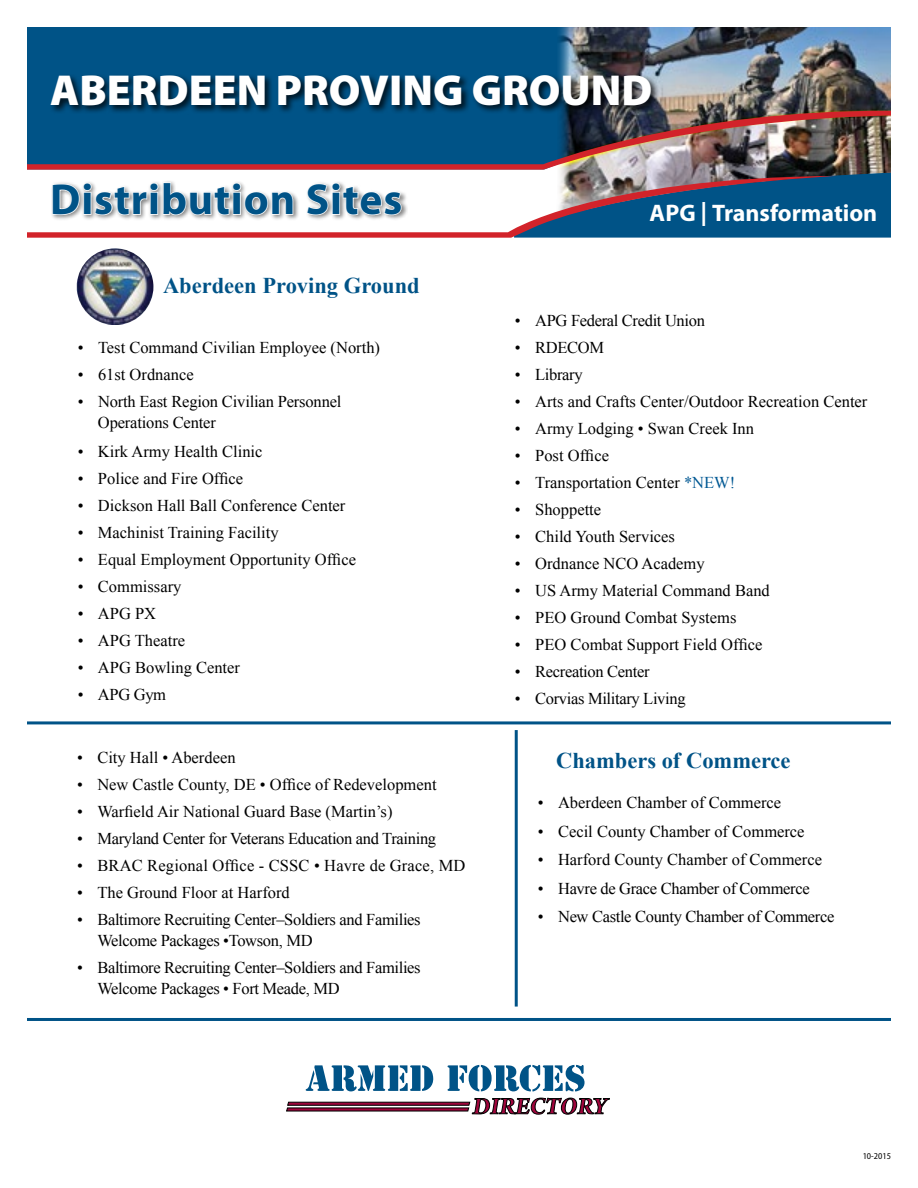
<style>
.page{position:relative;width:918px;height:1188px;background:#fff}
.page>*{position:absolute;margin:0;border:0;box-sizing:border-box;transform-origin:0 0}
.t1{font:900 43.5px "Myriad Pro";color:#fff}
.t2{font:700 43.5px "Myriad Pro";letter-spacing:.02em;color:#005387}
.t3{font:700 24px "Myriad Pro";color:#fff}
.t4{font:700 22.5px "Times New Roman";color:#005387}
.t5{font:16.5px/21px "Times New Roman";color:#000}
.t6{font:16.5px/21px "Times New Roman";letter-spacing:-.02em;color:#000}
.t7{font:semi-condensed 9px "Myriad Pro";color:#000}
.s1{color:#005893}
</style>
<div class="page">
<div style="left:27px;top:27px;width:529px;height:82px;background:#005387"></div>
<img style="left:556px;top:27px;width:335px;height:146px">
<svg style="left:560px;top:173px;width:331px;height:65px;background:#195a83"></svg>
<div style="left:50px;top:73px;width:609px;height:42px;background:#000;opacity:.75"></div>
<svg style="left:27px;top:176px;width:811px;height:62px"></svg>
<img style="left:27px;top:109px;width:864px;height:61px">
<svg style="left:286px;top:1065px;width:324px;height:50px"></svg>
<hr style="left:27px;top:721px;width:864px;height:3px;background:#005387">
<hr style="left:27px;top:1018px;width:864px;height:3px;background:#005387">
<hr style="left:515px;top:730px;width:3px;height:277px;background:#005387">
<img style="left:77px;top:248px;width:76px;height:77px;border-radius:37px">
<h1 class="t1" style="left:50px;top:61px;width:604px">ABERDEEN PROVING GROUND</h1>
<h1 class="t2" style="left:50px;top:171px;width:354px">Distribution Sites</h1>
<h3 class="t4" style="left:163px;top:270px;width:258px">Aberdeen Proving Ground</h3>
<p class="t5" style="left:78px;top:337px;width:304px">• Test Command Civilian Employee (North)</p>
<p class="t5" style="left:78px;top:364px;width:118px">• 61st Ordnance</p>
<p class="t5" style="left:98px;top:391px;width:245px;text-indent:-20px">• North East Region Civilian Personnel<br>Operations Center</p>
<p class="t5" style="left:78px;top:440px;width:186px">• Kirk Army Health Clinic</p>
<p class="t5" style="left:78px;top:467px;width:167px">• Police and Fire Office</p>
<p class="t5" style="left:78px;top:494px;width:269px">• Dickson Hall Ball Conference Center</p>
<p class="t5" style="left:78px;top:521px;width:202px">• Machinist Training Facility</p>
<p class="t5" style="left:78px;top:548px;width:280px">• Equal Employment Opportunity Office</p>
<p class="t5" style="left:78px;top:575px;width:105px">• Commissary</p>
<p class="t5" style="left:78px;top:602px;width:80px">• APG PX</p>
<p class="t5" style="left:78px;top:629px;width:109px">• APG Theatre</p>
<p class="t5" style="left:78px;top:656px;width:164px">• APG Bowling Center</p>
<p class="t5" style="left:78px;top:683px;width:90px">• APG Gym</p>
<p class="t5" style="left:77px;top:747px;width:160px">• City Hall • Aberdeen</p>
<p class="t5" style="left:77px;top:774px;width:361px">• New Castle County, DE • Office of Redevelopment</p>
<p class="t5" style="left:77px;top:801px;width:317px">• Warfield Air National Guard Base (Martin’s)</p>
<p class="t6" style="left:77px;top:828px;width:361px">• Maryland Center for Veterans Education and Training</p>
<p class="t5" style="left:77px;top:855px;width:390px">• BRAC Regional Office - CSSC • Havre de Grace, MD</p>
<p class="t5" style="left:77px;top:882px;width:214px">• The Ground Floor at Harford</p>
<p class="t6" style="left:97px;top:909px;width:325px;text-indent:-20px">• Baltimore Recruiting Center–Soldiers and Families<br>Welcome Packages •Towson, MD</p>
<p class="t6" style="left:97px;top:957px;width:325px;text-indent:-20px">• Baltimore Recruiting Center–Soldiers and Families<br>Welcome Packages • Fort Meade, MD</p>
<h2 class="t3" style="left:650px;top:197px;width:229px">APG | Transformation</h2>
<p class="t6" style="left:515px;top:310px;width:192px">• APG Federal Credit Union</p>
<p class="t5" style="left:515px;top:337px;width:91px">• RDECOM</p>
<p class="t6" style="left:515px;top:364px;width:69px">• Library</p>
<p class="t5" style="left:515px;top:391px;width:354px">• Arts and Crafts Center/Outdoor Recreation Center</p>
<p class="t5" style="left:515px;top:418px;width:241px">• Army Lodging • Swan Creek Inn</p>
<p class="t5" style="left:515px;top:445px;width:96px">• Post Office</p>
<p class="t5" style="left:515px;top:472px;width:222px">• Transportation Center <span class="s1">*NEW!</span></p>
<p class="t5" style="left:515px;top:499px;width:88px">• Shoppette</p>
<p class="t5" style="left:515px;top:526px;width:162px">• Child Youth Services</p>
<p class="t5" style="left:515px;top:553px;width:191px">• Ordnance NCO Academy</p>
<p class="t5" style="left:515px;top:580px;width:256px">• US Army Material Command Band</p>
<p class="t5" style="left:515px;top:607px;width:223px">• PEO Ground Combat Systems</p>
<p class="t5" style="left:515px;top:634px;width:249px">• PEO Combat Support Field Office</p>
<p class="t6" style="left:515px;top:661px;width:136px">• Recreation Center</p>
<p class="t6" style="left:515px;top:688px;width:172px">• Corvias Military Living</p>
<h3 class="t4" style="left:556px;top:745px;width:236px">Chambers of Commerce</h3>
<p class="t5" style="left:538px;top:792px;width:245px">• Aberdeen Chamber of Commerce</p>
<p class="t5" style="left:538px;top:821px;width:268px">• Cecil County Chamber of Commerce</p>
<p class="t5" style="left:538px;top:849px;width:286px">• Harford County Chamber of Commerce</p>
<p class="t6" style="left:538px;top:878px;width:273px">• Havre de Grace Chamber of Commerce</p>
<p class="t6" style="left:538px;top:906px;width:298px">• New Castle County Chamber of Commerce</p>
<p class="t7" style="left:863px;top:1151px;width:30px">10-2015</p>
</div>
